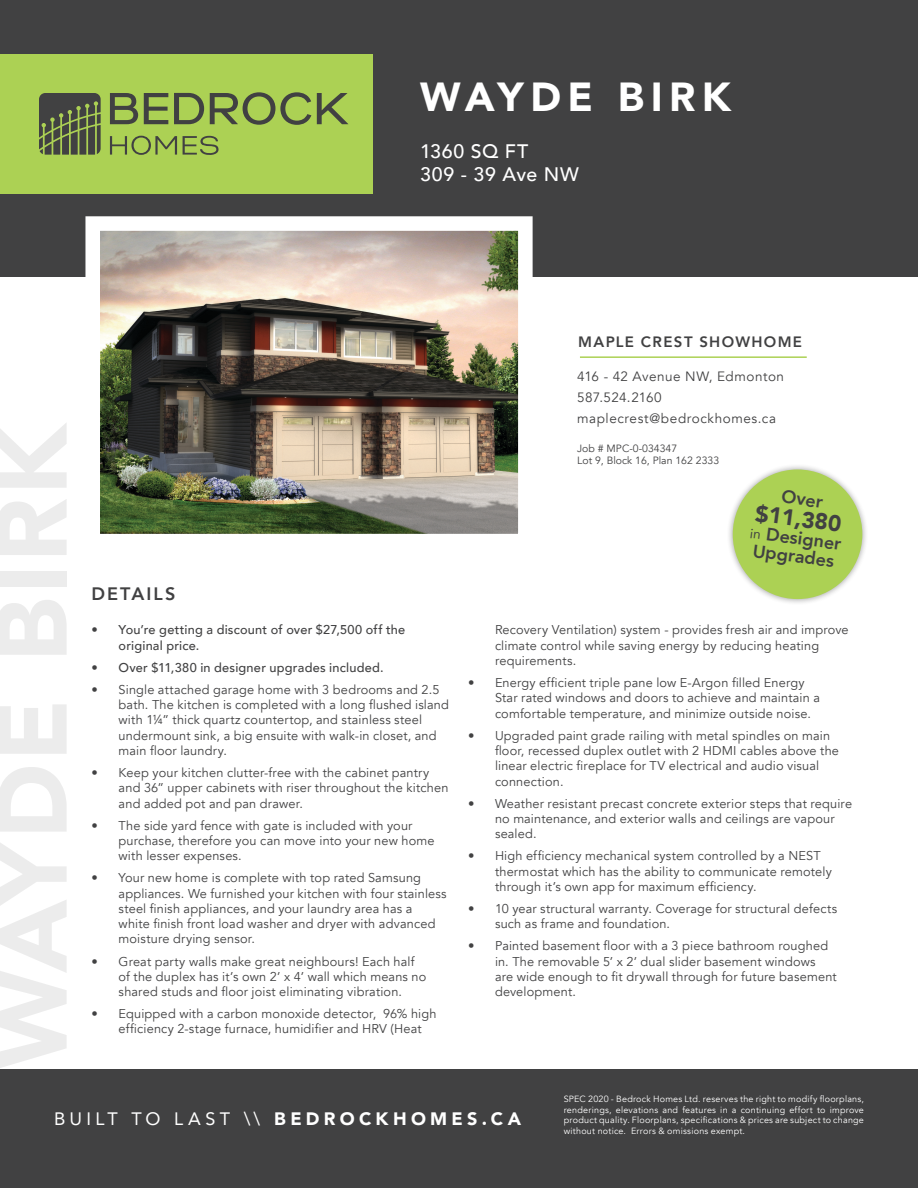
<style>
.page{position:relative;width:918px;height:1188px;background:#414142}
.page>*{position:absolute;margin:0;border:0;box-sizing:border-box;transform-origin:0 0}
.t1{font:900 40.5px "Avenir";letter-spacing:.155em;color:#fff}
.t2{font:900 22.5px "Avenir";color:#414142}
.t3{font:500 19.5px "Avenir";letter-spacing:.03em;color:#fff}
.t4{font:800 18px/18px "Avenir";letter-spacing:.11em;color:#414142}
.t5{font:900 18px "Avenir";letter-spacing:.24em;color:#fff}
.t6{font:800 15px "Avenir";letter-spacing:.09em;color:#414142}
.t7{font:13.5px "Avenir";letter-spacing:.04em;color:#414142}
.t8{font:13.5px "Avenir";letter-spacing:.015em;color:#414142}
.t9{font:12.75px/15.3px "Avenir";letter-spacing:.015em;color:#414142}
.t10{font:500 12.75px/15.3px "Avenir";letter-spacing:.015em;color:#414142}
.t11{font:10.5px "Avenir";color:#414142}
.t12{font:9px/10.8px "Avenir";letter-spacing:.025em;color:#fff;text-align:justify}
.s1{font-weight:400;font-size:13.5px}
.s2{font-weight:400}
</style>
<div class="page">
<div style="left:0;top:278px;width:918px;height:791px;background:#fff"></div>
<img style="left:101px;top:232px;width:416px;height:300px">
<div style="left:85px;top:216px;width:448px;height:332px;border:15px solid #fff"></div>
<hr style="left:580px;top:356px;width:227px;height:2px;background:#acd154">
<div style="left:0;top:54px;width:373px;height:139px;background:#acd154"></div>
<svg style="left:39px;top:93px;width:62px;height:62px;background:#586045"></svg>
<svg style="left:110px;top:93px;width:28px;height:31px"></svg>
<svg style="left:144px;top:93px;width:24px;height:31px"></svg>
<svg style="left:174px;top:93px;width:30px;height:31px"></svg>
<svg style="left:210px;top:92px;width:101px;height:33px"></svg>
<svg style="left:317px;top:93px;width:31px;height:31px"></svg>
<svg style="left:110px;top:136px;width:67px;height:19px"></svg>
<svg style="left:183px;top:136px;width:36px;height:19px"></svg>
<div style="left:727px;top:464px;width:141px;height:141px;background:#414142;opacity:.48"></div>
<div style="left:733px;top:469px;width:129px;height:130px;background:#acd154;border-radius:50%"></div>
<p class="t1" style="left:420px;top:62px;width:312px">WAYDE BIRK</p>
<p class="t3" style="left:420px;top:134px;width:110px">1360 SQ FT</p>
<p class="t3" style="left:420px;top:158px;width:160px">309 - 39 Ave NW</p>
<p class="t6" style="left:578px;top:330px;width:225px">MAPLE CREST SHOWHOME</p>
<p class="t7" style="left:577px;top:368px;width:208px">416 - 42 Avenue NW, Edmonton</p>
<p class="t8" style="left:577px;top:389px;width:86px">587.524.2160</p>
<p class="t7" style="left:577px;top:410px;width:201px">maplecrest@bedrockhomes.ca</p>
<h3 class="t4" style="left:92px;top:585px;width:85px">DETAILS</h3>
<p class="t10" style="left:119px;top:622px;width:288px;text-indent:-27px">• You’re getting a discount of over $27,500 off the original price.</p>
<p class="t10" style="left:92px;top:659px;width:294px">• Over $11,380 in designer upgrades included.</p>
<p class="t9" style="left:119px;top:682px;width:332px;text-indent:-27px">• Single attached garage home with 3 bedrooms and 2.5 bath. The kitchen is completed with a long flushed island with 1¼” thick quartz countertop, and stainless steel undermount sink, a big ensuite with walk-in closet, and main floor laundry.</p>
<p class="t9" style="left:119px;top:765px;width:331px;text-indent:-27px">• Keep your kitchen clutter-free with the cabinet pantry and 36” upper cabinets with riser throughout the kitchen and added pot and pan drawer.</p>
<p class="t9" style="left:119px;top:818px;width:317px;text-indent:-27px">• The side yard fence with gate is included with your purchase, therefore you can move into your new home with lesser expenses.</p>
<p class="t9" style="left:119px;top:870px;width:330px;text-indent:-27px">• Your new home is complete with top rated Samsung appliances. We furnished your kitchen with four stainless steel finish appliances, and your laundry area has a white finish front load washer and dryer with advanced moisture drying sensor.</p>
<p class="t9" style="left:119px;top:954px;width:309px;text-indent:-27px">• Great party walls make great neighbours! Each half of the duplex has it’s own 2’ x 4’ wall which means no shared studs and floor joist eliminating vibration.</p>
<p class="t9" style="left:119px;top:1006px;width:319px;text-indent:-27px">• Equipped with a carbon monoxide detector, 96% high efficiency 2-stage furnace, humidifier and HRV (Heat</p>
<p class="t11" style="left:577px;top:442px;width:102px">Job # MPC-0-034347</p>
<p class="t11" style="left:577px;top:454px;width:144px">Lot 9, Block 16, Plan 162 2333</p>
<p class="t4" style="left:783px;top:487px;width:43px;rotate:8deg">Over</p>
<p class="t2" style="left:758px;top:493px;width:88px;rotate:8deg">$11,380</p>
<p class="t4" style="left:751px;top:523px;width:93px;rotate:7deg"><span class="s1">in</span> Designer<br>Upgrades</p>
<p class="t9" style="left:495px;top:622px;width:355px">Recovery Ventilation) system - provides fresh air and improve climate control while saving energy by reducing heating requirements.</p>
<p class="t9" style="left:495px;top:675px;width:327px;text-indent:-27px">• Energy efficient triple pane low E-Argon filled Energy<br>Star rated windows and doors to achieve and maintain a comfortable temperature, and minimize outside noise.</p>
<p class="t9" style="left:495px;top:728px;width:346px;text-indent:-27px">• Upgraded paint grade railing with metal spindles on main floor, recessed duplex outlet with 2 HDMI cables above the linear electric fireplace for TV electrical and audio visual connection.</p>
<p class="t9" style="left:495px;top:796px;width:359px;text-indent:-27px">• Weather resistant precast concrete exterior steps that require no maintenance, and exterior walls and ceilings are vapour sealed.</p>
<p class="t9" style="left:495px;top:848px;width:338px;text-indent:-27px">• High efficiency mechanical system controlled by a NEST thermostat which has the ability to communicate remotely through it’s own app for maximum efficiency.</p>
<p class="t9" style="left:495px;top:901px;width:344px;text-indent:-27px">• 10 year structural warranty. Coverage for structural defects such as frame and foundation.</p>
<p class="t9" style="left:495px;top:938px;width:343px;text-indent:-27px">• Painted basement floor with a 3 piece bathroom roughed in. The removable 5’ x 2’ dual slider basement windows are wide enough to fit drywall through for future basement development.</p>
<h3 class="t5" style="left:54px;top:1104px;width:469px"><span class="s2">BUILT TO LAST \\</span> BEDROCKHOMES.CA</h3>
<p class="t12" style="left:564px;top:1093px;width:302px">SPEC 2020 - Bedrock Homes Ltd. reserves the right to modify floorplans, renderings, elevations and features in a continuing effort to improve product quality. Floorplans, specifications &amp; prices are subject to change without notice. Errors &amp; omissions exempt.</p>
</div>
